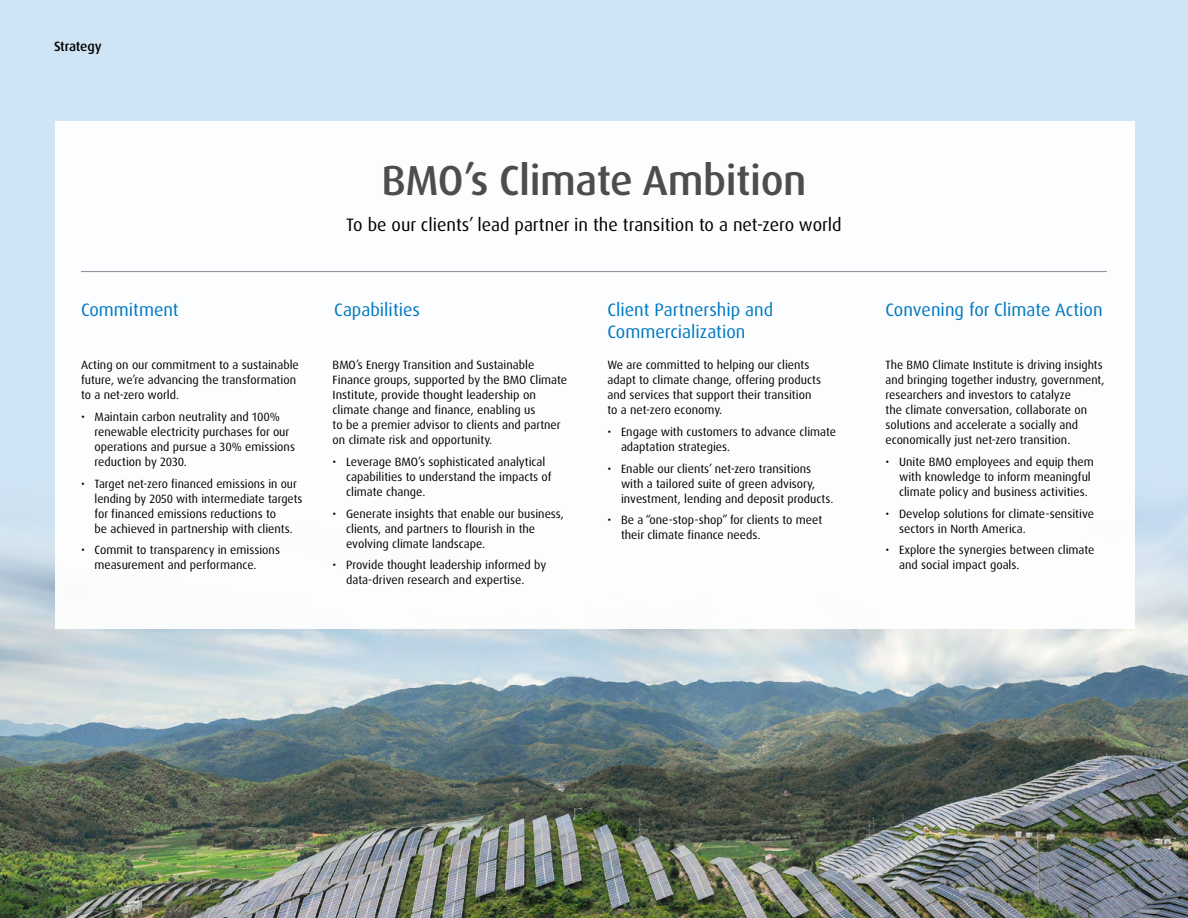
<style>
.page{position:relative;width:1188px;height:918px;background:#fff}
.page>*{position:absolute;margin:0;border:0;box-sizing:border-box;transform-origin:0 0}
.t1{font:500 42px "Dax Pro";letter-spacing:-.01em;color:#4d4d4f}
.Main_Subhead_A_h2{font:18px/21.8px "Dax Pro";color:#0079c1}
.Main_Subhead_A_h2-2{font:18px "Dax Pro";color:#000}
.t2{font:500 13.5px "Dax Pro";letter-spacing:-.02em;color:#000}
.Main_Body{font:12px/15px "Dax Pro";color:#000}
</style>
<div class="page">
<img style="left:0;top:629px;width:1188px;height:289px">
<div style="left:0;top:0;width:1188px;height:629px;background:#cfe4f5"></div>
<div style="left:55px;top:122px;width:1080px;height:507px;background:#fff"></div>
<hr style="left:81px;top:271px;width:1026px;height:1px;background:#939598">
<p class="t2" style="left:54px;top:38px;width:49px">Strategy</p>
<h2 class="Main_Subhead_A_h2" style="left:81px;top:299px;width:99px">Commitment</h2>
<p class="Main_Body" style="left:81px;top:358px;width:219px">Acting on our commitment to a sustainable future, we’re advancing the transformation to a net-zero world.</p>
<p class="Main_Body" style="left:94px;top:409px;width:202px;text-indent:-14px">• Maintain carbon neutrality and 100% renewable electricity purchases for our operations and pursue a 30% emissions reduction by 2030.</p>
<p class="Main_Body" style="left:94px;top:476px;width:209px;text-indent:-14px">• Target net-zero financed emissions in our lending by 2050 with intermediate targets for financed emissions reductions to<br>be achieved in partnership with clients.</p>
<p class="Main_Body" style="left:94px;top:543px;width:187px;text-indent:-14px">• Commit to transparency in emissions measurement and performance.</p>
<p class="t1" style="left:381px;top:153px;width:427px">BMO’s Climate Ambition</p>
<h2 class="Main_Subhead_A_h2-2" style="left:346px;top:214px;width:497px">To be our clients’ lead partner in the transition to a net-zero world</h2>
<h2 class="Main_Subhead_A_h2" style="left:334px;top:299px;width:87px">Capabilities</h2>
<p class="Main_Body" style="left:333px;top:358px;width:236px">BMO’s Energy Transition and Sustainable Finance groups, supported by the BMO Climate Institute, provide thought leadership on climate change and finance, enabling us<br>to be a premier advisor to clients and partner on climate risk and opportunity.</p>
<p class="Main_Body" style="left:346px;top:454px;width:207px;text-indent:-14px">• Leverage BMO’s sophisticated analytical capabilities to understand the impacts of climate change.</p>
<p class="Main_Body" style="left:346px;top:506px;width:219px;text-indent:-14px">• Generate insights that enable our business, clients, and partners to flourish in the evolving climate landscape.</p>
<p class="Main_Body" style="left:346px;top:558px;width:202px;text-indent:-14px">• Provide thought leadership informed by data-driven research and expertise.</p>
<h2 class="Main_Subhead_A_h2" style="left:608px;top:299px;width:167px">Client Partnership and<br>Commercialization</h2>
<p class="Main_Body" style="left:608px;top:358px;width:215px">We are committed to helping our clients adapt to climate change, offering products and services that support their transition to a net-zero economy.</p>
<p class="Main_Body" style="left:621px;top:424px;width:217px;text-indent:-14px">• Engage with customers to advance climate adaptation strategies.</p>
<p class="Main_Body" style="left:621px;top:461px;width:214px;text-indent:-14px">• Enable our clients’ net-zero transitions with a tailored suite of green advisory, investment, lending and deposit products.</p>
<p class="Main_Body" style="left:621px;top:513px;width:203px;text-indent:-14px">• Be a “one-stop-shop” for clients to meet their climate finance needs.</p>
<h2 class="Main_Subhead_A_h2" style="left:886px;top:299px;width:219px">Convening for Climate Action</h2>
<p class="Main_Body" style="left:886px;top:358px;width:221px">The BMO Climate Institute is driving insights and bringing together industry, government, researchers and investors to catalyze<br>the climate conversation, collaborate on solutions and accelerate a socially and economically just net-zero transition.</p>
<p class="Main_Body" style="left:899px;top:454px;width:196px;text-indent:-14px">• Unite BMO employees and equip them with knowledge to inform meaningful climate policy and business activities.</p>
<p class="Main_Body" style="left:899px;top:506px;width:197px;text-indent:-14px">• Develop solutions for climate-sensitive sectors in North America.</p>
<p class="Main_Body" style="left:899px;top:543px;width:197px;text-indent:-14px">• Explore the synergies between climate and social impact goals.</p>
</div>
